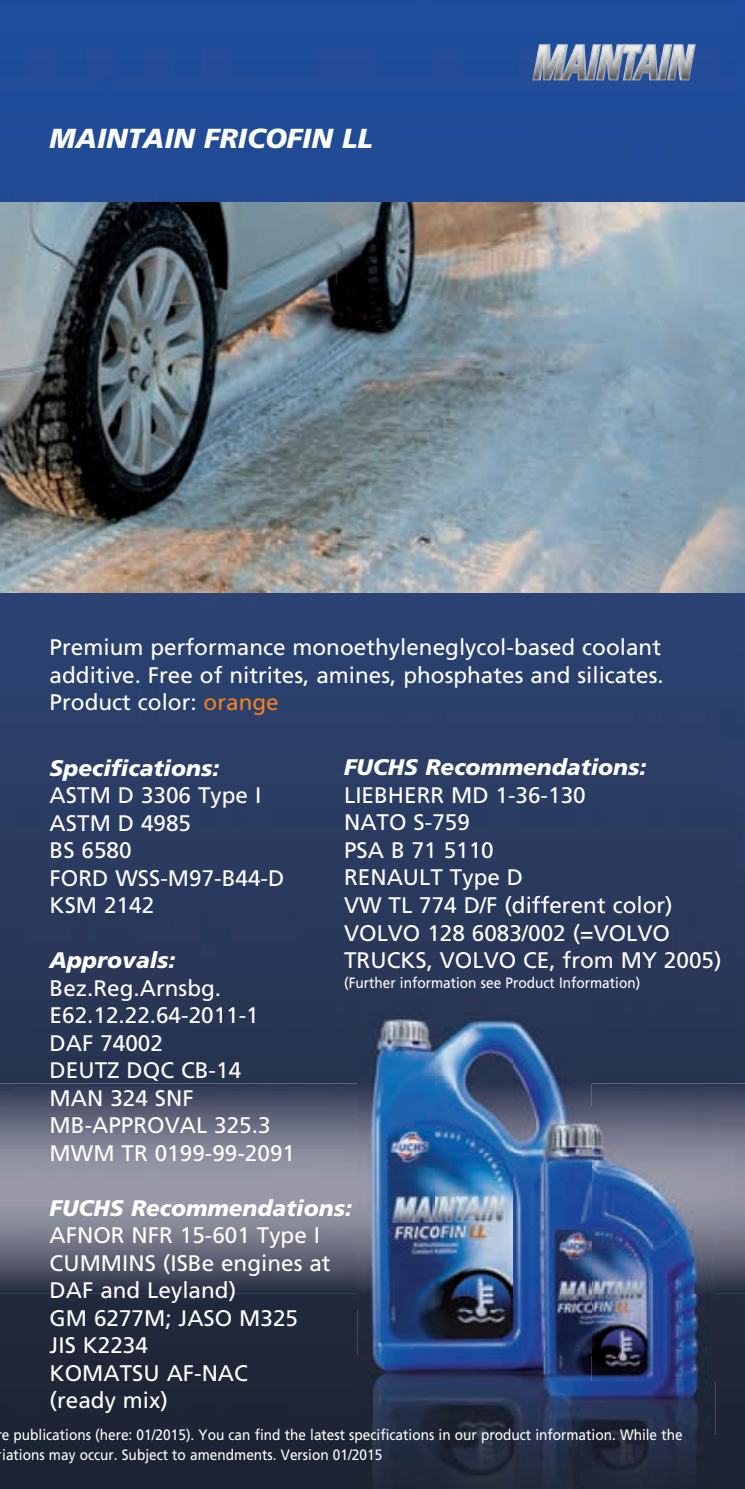
<style>
.page{position:relative;width:745px;height:1489px;background:#fff}
.page>*{position:absolute;margin:0;border:0;box-sizing:border-box;transform-origin:0 0}
.t1{font:italic 900 27.5px "Frutiger LT Std";color:#fff}
.t2{font:22.5px/27.5px "Frutiger LT Std";color:#fff}
.t3{font:italic 900 22.5px "Frutiger LT Std";color:#fff}
.t4{font:15px/20px "Frutiger LT Std";color:#fff;scale:.91 1}
.s1{color:#f58220}
</style>
<div class="page">
<img style="left:0;top:0;width:744px;height:1488px">
<img style="left:0;top:1083px;width:744px;height:209px">
<img style="left:0;top:203px;width:744px;height:389px">
<img style="left:532px;top:44px;width:163px;height:36px">
<img style="left:357px;top:998px;width:234px;height:155px">
<img style="left:357px;top:1153px;width:165px;height:157px">
<img style="left:357px;top:1310px;width:78px;height:45px">
<img style="left:435px;top:1310px;width:87px;height:45px">
<img style="left:591px;top:1230px;width:123px;height:183px">
<img style="left:522px;top:1106px;width:192px;height:124px">
<img style="left:522px;top:1230px;width:69px;height:151px">
<img style="left:357px;top:1355px;width:165px;height:133px">
<img style="left:591px;top:1435px;width:123px;height:53px">
<img style="left:591px;top:1413px;width:62px;height:22px">
<img style="left:653px;top:1381px;width:61px;height:54px">
<img style="left:522px;top:1388px;width:69px;height:100px">
<img style="left:522px;top:1381px;width:69px;height:7px">
<p class="t1" style="left:50px;top:122px;width:324px">MAINTAIN FRICOFIN LL</p>
<p class="t2" style="left:50px;top:633px;width:615px;text-align:justify">Premium performance monoethyleneglycol-based coolant additive. Free of nitrites, amines, phosphates and silicates.<br>Product color: <span class="s1">orange</span></p>
<p class="t3" style="left:50px;top:754px;width:171px">Specifications:</p>
<p class="t2" style="left:50px;top:781px;width:236px">ASTM D 3306 Type I<br>ASTM D 4985<br>BS 6580<br>FORD WSS-M97-B44-D<br>KSM 2142</p>
<p class="t3" style="left:50px;top:946px;width:127px">Approvals:</p>
<p class="t2" style="left:50px;top:974px;width:247px">Bez.Reg.Arnsbg.<br>E62.12.22.64-2011-1<br>DAF 74002<br>DEUTZ DQC CB-14<br>MAN 324 SNF<br>MB-APPROVAL 325.3<br>MWM TR 0199-99-2091</p>
<p class="t3" style="left:50px;top:1194px;width:303px">FUCHS Recommendations:</p>
<p class="t2" style="left:50px;top:1221px;width:282px">AFNOR NFR 15-601 Type I<br>CUMMINS (ISBe engines at<br>DAF and Leyland)<br>GM 6277M; JASO M325<br>JIS K2234<br>KOMATSU AF-NAC<br>(ready mix)</p>
<p class="t3" style="left:344px;top:754px;width:303px">FUCHS Recommendations:</p>
<p class="t2" style="left:344px;top:781px;width:379px">LIEBHERR MD 1-36-130<br>NATO S-759<br>PSA B 71 5110<br>RENAULT Type D<br>VW TL 774 D/F (different color)<br>VOLVO 128 6083/002 (=VOLVO<br>TRUCKS, VOLVO CE, from MY 2005)</p>
<p class="t4" style="left:344px;top:973px;width:327px">(Further information see Product Information)</p>
<p class="t4" style="left:2px;top:1424px;width:749px">e publications (here: 01/2015). You can find the latest specifications in our product information. While the iations may occur. Subject to amendments. Version 01/2015</p>
</div>
